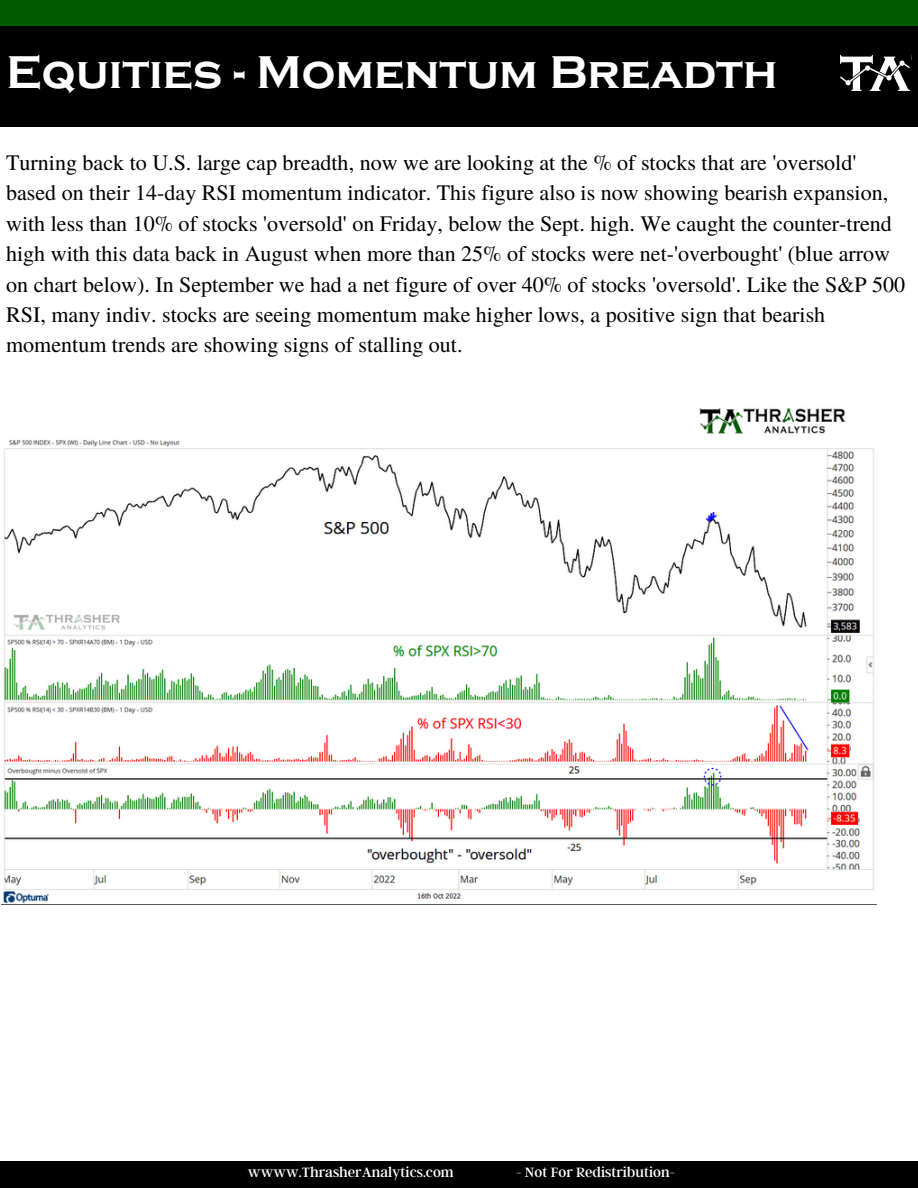
<style>
.page{position:relative;width:918px;height:1188px;background:#fff}
.page>*{position:absolute;margin:0;border:0;box-sizing:border-box;transform-origin:0 0}
.t1{font:700 47.25px "Copperplate Gothic";color:#fff}
.t2{font:22.05px/30.3px "Te X Gyre Termes";color:#000}
.t3{font:15px "Argent CF";color:#fff}
</style>
<div class="page">
<div style="left:0;top:0;width:918px;height:27px;background:#005c00"></div>
<div style="left:0;top:1162px;width:918px;height:26px;background:#000"></div>
<div style="left:0;top:26px;width:918px;height:101px;background:#000"></div>
<img style="left:840px;top:56px;width:71px;height:35px">
<img style="left:1px;top:408px;width:875px;height:497px">
<h1 class="t1" style="left:6px;top:46px;width:773px">Equities - Momentum Breadth</h1>
<p class="t2" style="left:6px;top:146px;width:901px">Turning back to U.S. large cap breadth, now we are looking at the % of stocks that are 'oversold' based on their 14-day RSI momentum indicator. This figure also is now showing bearish expansion, with less than 10% of stocks 'oversold' on Friday, below the Sept. high. We caught the counter-trend high with this data back in August when more than 25% of stocks were net-'overbought' (blue arrow on chart below). In September we had a net figure of over 40% of stocks 'oversold'. Like the S&amp;P 500<br>RSI, many indiv. stocks are seeing momentum make higher lows, a positive sign that bearish momentum trends are showing signs of stalling out.</p>
<p class="t3" style="left:248px;top:1162px;width:207px">wwww.ThrasherAnalytics.com</p>
<p class="t3" style="left:516px;top:1162px;width:160px">- Not For Redistribution-</p>
</div>
